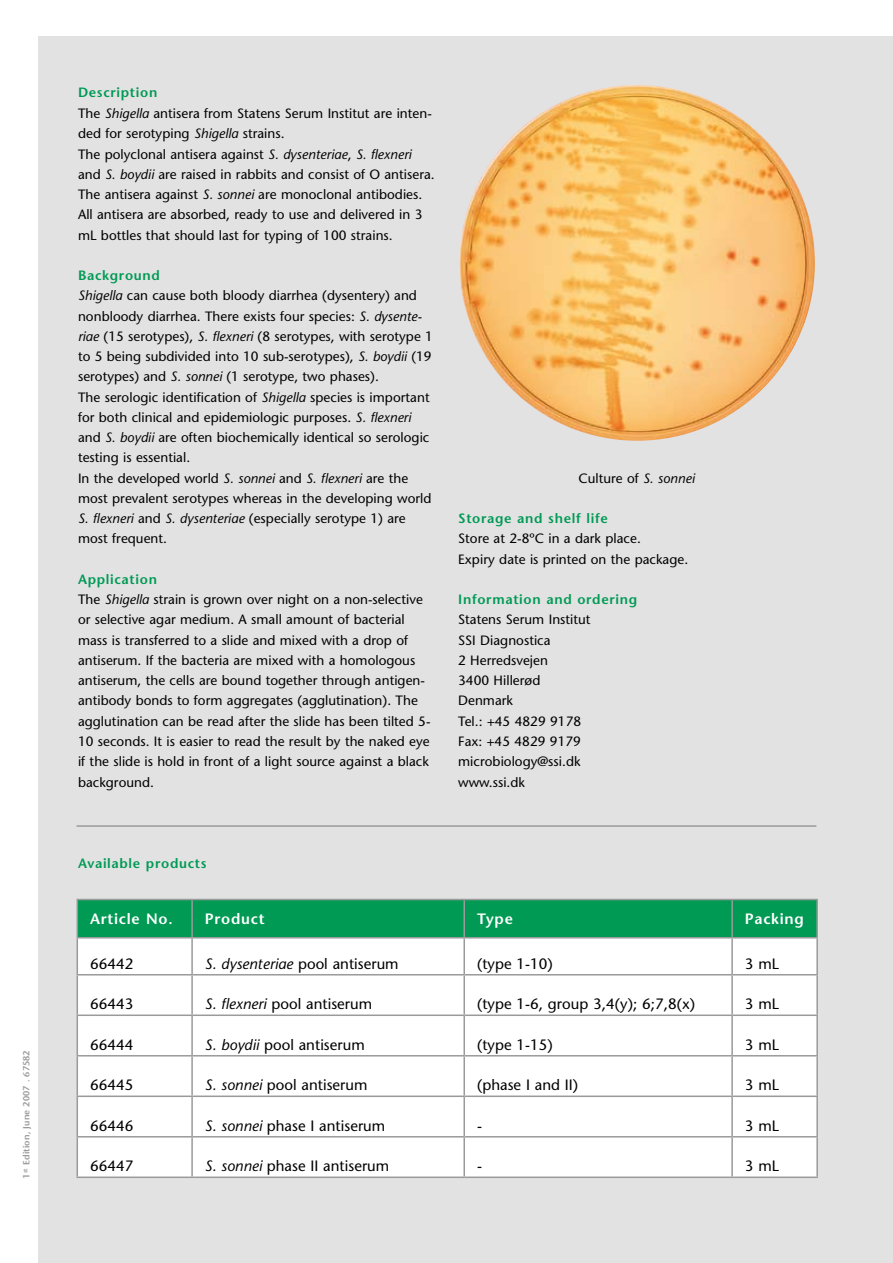
<style>
.page{position:relative;width:893px;height:1263px;background:#fff}
.page>*{position:absolute;margin:0;border:0;box-sizing:border-box;transform-origin:0 0}
.t1{font:15px "Stone Sans";letter-spacing:.005em;color:#000}
.t2{font:600 15px "Stone Sans";letter-spacing:.05em;color:#fff}
.t3{font:italic 15px "Stone Sans";letter-spacing:.005em;color:#000}
.t4{font:13.5px/20.2px "Stone Sans";letter-spacing:.005em;color:#000}
.t5{font:600 13.5px "Stone Sans";letter-spacing:.05em;color:#009a54}
.t6{font:600 9px "Stone Sans";letter-spacing:.015em;color:#9a9a9c}
.s1{font-weight:600;color:#009a54}
.s2{font-style:italic}
.s3{font-style:normal}
</style>
<div class="page">
<div style="left:38px;top:36px;width:855px;height:1227px;background:#e2e2e3"></div>
<div style="left:78px;top:900px;width:738px;height:37px;background:#009a54"></div>
<div style="left:78px;top:938px;width:738px;height:238px;background:#fff"></div>
<hr style="left:77px;top:899px;width:115px;height:1px;background:#9a9a9c">
<hr style="left:77px;top:900px;width:1px;height:37px;background:#9a9a9c">
<hr style="left:192px;top:899px;width:272px;height:1px;background:#9a9a9c">
<hr style="left:191px;top:900px;width:2px;height:37px;background:#9a9a9c">
<hr style="left:464px;top:899px;width:268px;height:1px;background:#9a9a9c">
<hr style="left:463px;top:900px;width:2px;height:37px;background:#9a9a9c">
<hr style="left:732px;top:899px;width:86px;height:1px;background:#9a9a9c">
<hr style="left:731px;top:900px;width:2px;height:37px;background:#9a9a9c">
<hr style="left:816px;top:900px;width:2px;height:37px;background:#9a9a9c">
<hr style="left:77px;top:937px;width:115px;height:1px;background:#9a9a9c">
<hr style="left:77px;top:938px;width:1px;height:36px;background:#9a9a9c">
<hr style="left:192px;top:937px;width:272px;height:1px;background:#9a9a9c">
<hr style="left:191px;top:938px;width:2px;height:36px;background:#9a9a9c">
<hr style="left:464px;top:937px;width:268px;height:1px;background:#9a9a9c">
<hr style="left:463px;top:938px;width:2px;height:36px;background:#9a9a9c">
<hr style="left:732px;top:937px;width:86px;height:1px;background:#9a9a9c">
<hr style="left:731px;top:938px;width:2px;height:36px;background:#9a9a9c">
<hr style="left:816px;top:938px;width:2px;height:36px;background:#9a9a9c">
<hr style="left:77px;top:974px;width:115px;height:1px;background:#9a9a9c">
<hr style="left:77px;top:975px;width:1px;height:39px;background:#9a9a9c">
<hr style="left:192px;top:974px;width:272px;height:1px;background:#9a9a9c">
<hr style="left:191px;top:975px;width:2px;height:39px;background:#9a9a9c">
<hr style="left:464px;top:974px;width:268px;height:1px;background:#9a9a9c">
<hr style="left:463px;top:975px;width:2px;height:39px;background:#9a9a9c">
<hr style="left:732px;top:974px;width:86px;height:1px;background:#9a9a9c">
<hr style="left:731px;top:975px;width:2px;height:39px;background:#9a9a9c">
<hr style="left:816px;top:975px;width:2px;height:39px;background:#9a9a9c">
<hr style="left:77px;top:1014px;width:115px;height:2px;background:#9a9a9c">
<hr style="left:77px;top:1016px;width:1px;height:39px;background:#9a9a9c">
<hr style="left:192px;top:1014px;width:272px;height:2px;background:#9a9a9c">
<hr style="left:191px;top:1016px;width:2px;height:39px;background:#9a9a9c">
<hr style="left:464px;top:1014px;width:268px;height:2px;background:#9a9a9c">
<hr style="left:463px;top:1016px;width:2px;height:39px;background:#9a9a9c">
<hr style="left:732px;top:1014px;width:86px;height:2px;background:#9a9a9c">
<hr style="left:731px;top:1016px;width:2px;height:39px;background:#9a9a9c">
<hr style="left:816px;top:1016px;width:2px;height:39px;background:#9a9a9c">
<hr style="left:77px;top:1055px;width:115px;height:1px;background:#9a9a9c">
<hr style="left:77px;top:1056px;width:1px;height:39px;background:#9a9a9c">
<hr style="left:192px;top:1055px;width:272px;height:1px;background:#9a9a9c">
<hr style="left:191px;top:1056px;width:2px;height:39px;background:#9a9a9c">
<hr style="left:464px;top:1055px;width:268px;height:1px;background:#9a9a9c">
<hr style="left:463px;top:1056px;width:2px;height:39px;background:#9a9a9c">
<hr style="left:732px;top:1055px;width:86px;height:1px;background:#9a9a9c">
<hr style="left:731px;top:1056px;width:2px;height:39px;background:#9a9a9c">
<hr style="left:816px;top:1056px;width:2px;height:39px;background:#9a9a9c">
<hr style="left:77px;top:1095px;width:115px;height:2px;background:#9a9a9c">
<hr style="left:77px;top:1097px;width:1px;height:39px;background:#9a9a9c">
<hr style="left:192px;top:1095px;width:272px;height:2px;background:#9a9a9c">
<hr style="left:191px;top:1097px;width:2px;height:39px;background:#9a9a9c">
<hr style="left:464px;top:1095px;width:268px;height:2px;background:#9a9a9c">
<hr style="left:463px;top:1097px;width:2px;height:39px;background:#9a9a9c">
<hr style="left:732px;top:1095px;width:86px;height:2px;background:#9a9a9c">
<hr style="left:731px;top:1097px;width:2px;height:39px;background:#9a9a9c">
<hr style="left:816px;top:1097px;width:2px;height:39px;background:#9a9a9c">
<hr style="left:77px;top:1136px;width:115px;height:1px;background:#9a9a9c">
<hr style="left:77px;top:1137px;width:1px;height:39px;background:#9a9a9c">
<hr style="left:192px;top:1136px;width:272px;height:1px;background:#9a9a9c">
<hr style="left:191px;top:1137px;width:2px;height:39px;background:#9a9a9c">
<hr style="left:464px;top:1136px;width:268px;height:1px;background:#9a9a9c">
<hr style="left:463px;top:1137px;width:2px;height:39px;background:#9a9a9c">
<hr style="left:732px;top:1136px;width:86px;height:1px;background:#9a9a9c">
<hr style="left:731px;top:1137px;width:2px;height:39px;background:#9a9a9c">
<hr style="left:816px;top:1137px;width:2px;height:39px;background:#9a9a9c">
<hr style="left:77px;top:1176px;width:115px;height:2px;background:#9a9a9c">
<hr style="left:192px;top:1176px;width:272px;height:2px;background:#9a9a9c">
<hr style="left:464px;top:1176px;width:268px;height:2px;background:#9a9a9c">
<hr style="left:732px;top:1176px;width:86px;height:2px;background:#9a9a9c">
<hr style="left:77px;top:825px;width:739px;height:2px;background:#9a9a9c">
<img style="left:459px;top:85px;width:356px;height:356px">
<p class="t6" style="left:21px;top:1178px;width:130px;rotate:-90deg">1<sup>st</sup> Edition, June 2007 . 67582</p>
<p class="t4" style="left:78px;top:81px;width:355px;line-height:21.5px"><span class="s1">Description<br></span>The <span class="s2">Shigella</span> antisera from Statens Serum Institut are inten-</p>
<p class="t4" style="left:78px;top:124px;width:358px">ded for serotyping <span class="s2">Shigella</span> strains.<br>The polyclonal antisera against <span class="s2">S. dysenteriae</span>, <span class="s2">S. flexneri </span>and <span class="s2">S. boydii</span> are raised in rabbits and consist of O antisera.<br>The antisera against <span class="s2">S. sonnei</span> are monoclonal antibodies.<br>All antisera are absorbed, ready to use and delivered in 3 mL bottles that should last for typing of 100 strains.</p>
<p class="t4" style="left:78px;top:265px;width:356px"><span class="s1">Background<br></span><span class="s2">Shigella</span> can cause both bloody diarrhea (dysentery) and nonbloody diarrhea. There exists four species: <span class="s2">S. dysente&shy;riae</span> (15 serotypes), <span class="s2">S. flexneri</span> (8 serotypes, with serotype 1 to 5 being subdivided into 10 sub-serotypes), <span class="s2">S. boydii</span> (19 serotypes) and <span class="s2">S. sonnei</span> (1 serotype, two phases).<br>The serologic identification of <span class="s2">Shigella</span> species is important for both clinical and epidemiologic purposes. <span class="s2">S. flexneri </span>and <span class="s2">S. boydii</span> are often biochemically identical so serologic testing is essential.<br>In the developed world <span class="s2">S. sonnei</span> and <span class="s2">S. flexneri</span> are the most prevalent serotypes whereas in the developing world <span class="s2">S. flexneri</span> and <span class="s2">S. dysenteriae</span> (especially serotype 1) are most frequent.</p>
<p class="t4" style="left:78px;top:569px;width:354px"><span class="s1">Application<br></span>The <span class="s2">Shigella</span> strain is grown over night on a non-selective or selective agar medium. A small amount of bacterial mass is transferred to a slide and mixed with a drop of antiserum. If the bacteria are mixed with a homologous antiserum, the cells are bound together through antigen&shy;antibody bonds to form aggregates (agglutination). The agglutination can be read after the slide has been tilted 5- 10 seconds. It is easier to read the result by the naked eye if the slide is hold in front of a light source against a black background.</p>
<p class="t4" style="left:578px;top:468px;width:118px">Culture of <span class="s2">S. sonnei</span></p>
<p class="t5" style="left:458px;top:510px;width:151px">Storage and shelf life</p>
<p class="t4" style="left:458px;top:529px;width:232px">Store at 2-8ºC in a dark place.<br>Expiry date is printed on the package.</p>
<p class="t5" style="left:458px;top:591px;width:181px">I nformation and ordering</p>
<p class="t4" style="left:458px;top:610px;width:134px">Statens Serum Institut<br>SSI Diagnostica<br>2 Herredsvejen<br>3400 Hillerød<br>Denmark<br>Tel.: +45 4829 9178<br>Fax: +45 4829 9179 microbiology@ssi.dk www.ssi.dk</p>
<p class="t5" style="left:78px;top:855px;width:130px">Available products</p>
<p class="t2" style="left:90px;top:910px;width:84px">Article N o.</p>
<p class="t2" style="left:205px;top:910px;width:61px">Product</p>
<p class="t2" style="left:477px;top:910px;width:37px">Type</p>
<p class="t2" style="left:745px;top:910px;width:60px">Packing</p>
<p class="t1" style="left:90px;top:955px;width:45px">66442</p>
<p class="t3" style="left:205px;top:955px;width:195px">S. dysenteriae <span class="s3">pool antiserum</span></p>
<p class="t1" style="left:477px;top:955px;width:77px">(type 1-10)</p>
<p class="t1" style="left:745px;top:955px;width:36px">3 mL</p>
<p class="t1" style="left:90px;top:995px;width:45px">66443</p>
<p class="t1" style="left:205px;top:995px;width:169px"><span class="s2">S. flexneri</span> pool antiserum</p>
<p class="t1" style="left:477px;top:995px;width:220px">(type 1-6, group 3,4(y); 6;7,8(x)</p>
<p class="t1" style="left:745px;top:995px;width:36px">3 mL</p>
<p class="t1" style="left:90px;top:1036px;width:45px">66444</p>
<p class="t1" style="left:205px;top:1036px;width:161px"><span class="s2">S. boydii</span> pool antiserum</p>
<p class="t1" style="left:477px;top:1036px;width:77px">(type 1-15)</p>
<p class="t1" style="left:745px;top:1036px;width:36px">3 mL</p>
<p class="t1" style="left:90px;top:1076px;width:45px">66445</p>
<p class="t1" style="left:205px;top:1076px;width:164px"><span class="s2">S. sonnei</span> pool antiserum</p>
<p class="t1" style="left:477px;top:1076px;width:103px">(phase I and II)</p>
<p class="t1" style="left:745px;top:1076px;width:36px">3 mL</p>
<p class="t1" style="left:90px;top:1117px;width:45px">66446</p>
<p class="t1" style="left:205px;top:1117px;width:182px"><span class="s2">S. sonnei</span> phase I antiserum</p>
<p class="t1" style="left:477px;top:1117px;width:6px">-</p>
<p class="t1" style="left:745px;top:1117px;width:36px">3 mL</p>
<p class="t1" style="left:90px;top:1157px;width:45px">66447</p>
<p class="t1" style="left:205px;top:1157px;width:186px"><span class="s2">S. sonnei</span> phase II antiserum</p>
<p class="t1" style="left:477px;top:1157px;width:6px">-</p>
<p class="t1" style="left:745px;top:1157px;width:36px">3 mL</p>
</div>
